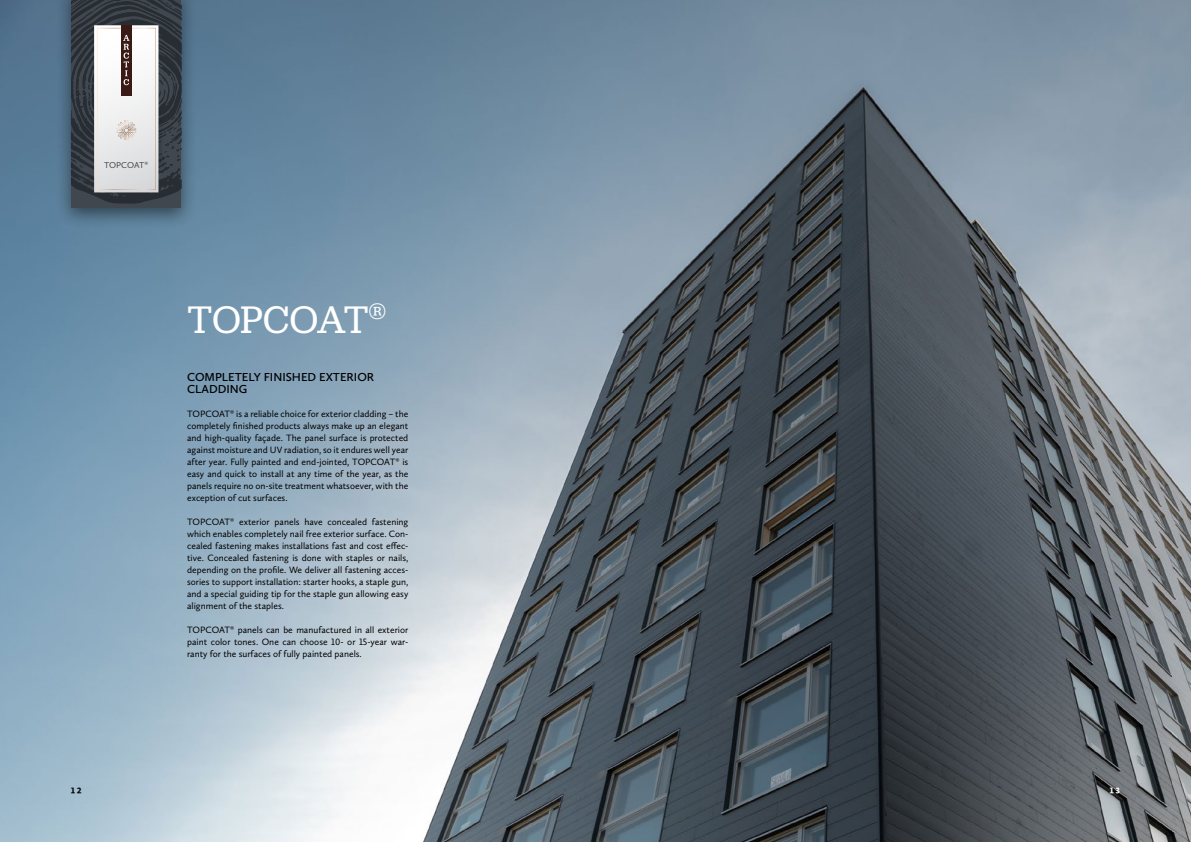
<style>
.page{position:relative;width:1191px;height:842px;background:#fff}
.page>*{position:absolute;margin:0;border:0;box-sizing:border-box;transform-origin:0 0}
.t1{font:40px "Jubilat";letter-spacing:-.005em;color:#fff}
.t2{font:700 14px "Calluna Sans";color:#000}
.t3{font:700 14px "Calluna Sans";color:#fff}
.t4{font:600 12px/12px "Calluna Sans";color:#000}
.t5{font:9.5px/12px "Calluna Sans";color:#000;text-align:justify}
.t6{font:8.9px "Calluna Sans";letter-spacing:-.01em;color:#40474f}
</style>
<div class="page">
<img style="left:0;top:0;width:1191px;height:842px">
<div style="left:56px;top:0;width:141px;height:229px;background:#000;opacity:.5"></div>
<svg style="left:71px;top:0;width:111px;height:204px"></svg>
<p class="t6" style="left:104px;top:160px;width:46px">TOPCOAT®</p>
<h1 class="t1" style="left:187px;top:294px;width:200px">TOPCOAT<sup>®</sup></h1>
<p class="t4" style="left:187px;top:370px;width:189px">COMPLETELY FINISHED EXTERIOR<br>CLADDING</p>
<p class="t5" style="left:187px;top:407px;width:223px">TOPCOAT® is a reliable choice for exterior cladding – the completely finished products always make up an elegant and high-quality façade. The panel surface is protected against moisture and UV radiation, so it endures well year after year. Fully painted and end-jointed, TOPCOAT® is easy and quick to install at any time of the year, as the panels require no on-site treatment whatsoever, with the exception of cut surfaces.</p>
<p class="t5" style="left:187px;top:515px;width:223px">TOPCOAT® exterior panels have concealed fastening which enables completely nail free exterior surface. Con&shy;cealed fastening makes installations fast and cost effec&shy;tive. Concealed fastening is done with staples or nails, depending on the profile. We deliver all fastening acces&shy;sories to support installation: starter hooks, a staple gun, and a special guiding tip for the staple gun allowing easy alignment of the staples.</p>
<p class="t5" style="left:187px;top:623px;width:223px">TOPCOAT® panels can be manufactured in all exterior paint color tones. One can choose 10- or 15-year war&shy;ranty for the surfaces of fully painted panels.</p>
<h2 class="t2" style="left:71px;top:783px;width:12px">12</h2>
<h2 class="t3" style="left:1109px;top:783px;width:12px">13</h2>
</div>
